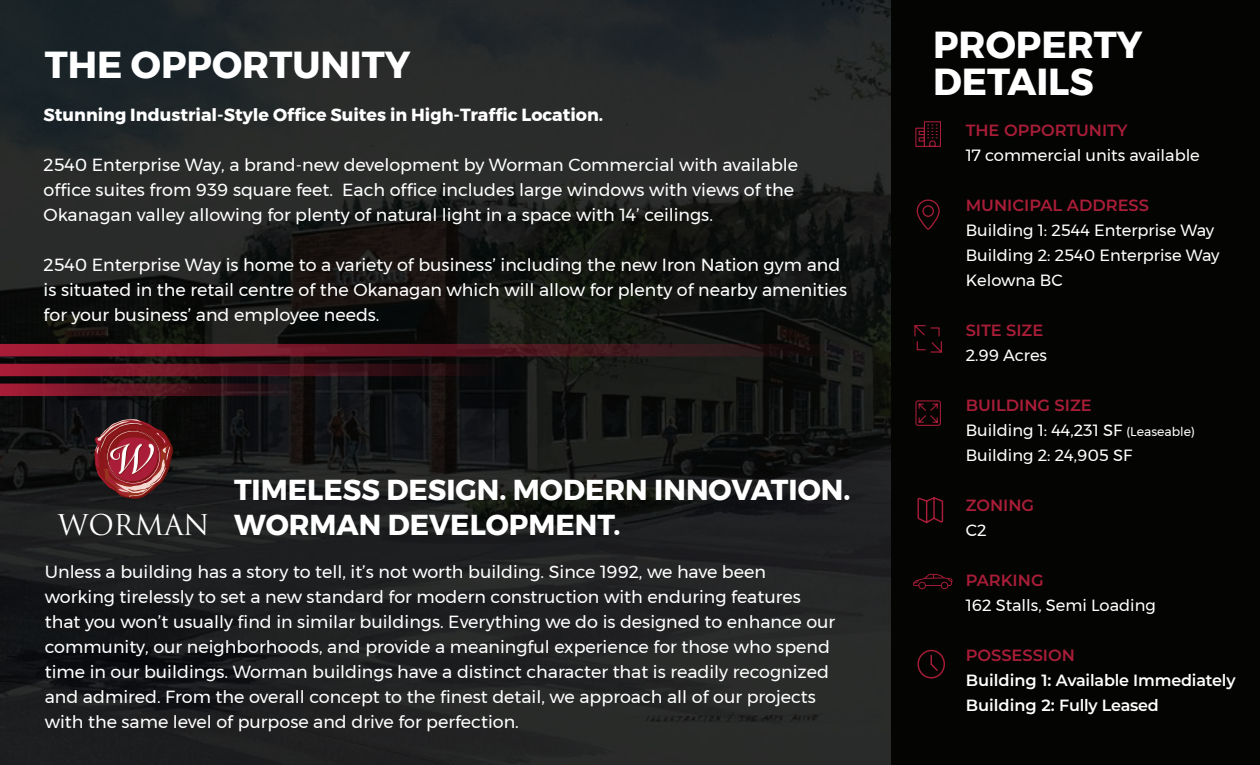
<style>
.page{position:relative;width:1260px;height:765px;background:#040503}
.page>*{position:absolute;margin:0;border:0;box-sizing:border-box;transform-origin:0 0}
.t1{font:700 37.5px/37.5px "Montserrat";color:#fff}
.t2{font:700 28.75px/34.5px "Montserrat";color:#fff}
.t3{font:27.88px "Trajan Pro 3";color:#fff}
.t4{font:17.5px/25px "Montserrat";color:#fff}
.t5{font:700 17.5px "Montserrat";color:#fff}
.t6{font:16.25px/25px "Montserrat";color:#fff}
.t7{font:600 16.25px "Montserrat";color:#aa1d38}
.t8{font:600 16.25px/25px "Montserrat";letter-spacing:-.01em;color:#fff}
.s1{font-weight:600;color:#aa1d38}
.s2{font-size:12.5px}
</style>
<div class="page">
<img style="left:0;top:0;width:891px;height:765px">
<svg style="left:916px;top:199px;width:24px;height:31px"></svg>
<svg style="left:915px;top:121px;width:26px;height:26px"></svg>
<svg style="left:914px;top:325px;width:28px;height:28px"></svg>
<svg style="left:917px;top:497px;width:27px;height:27px"></svg>
<svg style="left:915px;top:400px;width:26px;height:26px"></svg>
<svg style="left:917px;top:649px;width:28px;height:30px"></svg>
<svg style="left:0;top:344px;width:860px;height:12px"></svg>
<svg style="left:0;top:364px;width:506px;height:12px"></svg>
<svg style="left:0;top:384px;width:300px;height:12px"></svg>
<svg style="left:94px;top:418px;width:80px;height:81px"></svg>
<svg style="left:913px;top:574px;width:39px;height:15px"></svg>
<h1 class="t1" style="left:45px;top:46px;width:367px">THE OPPORTUNITY</h1>
<p class="t5" style="left:44px;top:101px;width:561px">Stunning Industrial-Style Office Suites in High-Traffic Location.</p>
<p class="t4" style="left:44px;top:153px;width:756px">2540 Enterprise Way, a brand-new development by Worman Commercial with available office suites from 939 square feet. Each office includes large windows with views of the<br>Okanagan valley allowing for plenty of natural light in a space with 14’ ceilings.</p>
<p class="t4" style="left:44px;top:253px;width:805px">2540 Enterprise Way is home to a variety of business’ including the new Iron Nation gym and is situated in the retail centre of the Okanagan which will allow for plenty of nearby amenities for your business’ and employee needs.</p>
<h3 class="t3" style="left:58px;top:506px;width:153px">WORMAN</h3>
<h2 class="t2" style="left:234px;top:473px;width:618px">TIMELESS DESIGN. MODERN INNOVATION.<br>WORMAN DEVELOPMENT.</h2>
<p class="t4" style="left:45px;top:559px;width:792px">Unless a building has a story to tell, it’s not worth building. Since 1992, we have been working tirelessly to set a new standard for modern construction with enduring features that you won’t usually find in similar buildings. Everything we do is designed to enhance our community, our neighborhoods, and provide a meaningful experience for those who spend time in our buildings. Worman buildings have a distinct character that is readily recognized and admired. From the overall concept to the finest detail, we approach all of our projects with the same level of purpose and drive for perfection.</p>
<h1 class="t1" style="left:933px;top:26px;width:211px">PROPERTY<br>DETAILS</h1>
<p class="t7" style="left:966px;top:118px;width:163px">THE OPPORTUNITY</p>
<p class="t6" style="left:966px;top:142px;width:236px">17 commercial units available</p>
<p class="t7" style="left:966px;top:193px;width:185px">MUNICIPAL ADDRESS</p>
<p class="t6" style="left:966px;top:217px;width:255px">Building 1: 2544 Enterprise Way<br>Building 2: 2540 Enterprise Way<br>Kelowna BC</p>
<p class="t7" style="left:966px;top:318px;width:79px">SITE SIZE</p>
<p class="t6" style="left:966px;top:342px;width:83px">2.99 Acres</p>
<p class="t6" style="left:966px;top:392px;width:231px"><span class="s1">BUILDING SIZE<br></span>Building 1: 44,231 SF <span class="s2">(Leaseable)<br></span>Building 2: 24,905 SF</p>
<p class="t7" style="left:966px;top:493px;width:70px">ZONING</p>
<p class="t6" style="left:966px;top:517px;width:22px">C2</p>
<p class="t7" style="left:966px;top:568px;width:79px">PARKING</p>
<p class="t6" style="left:966px;top:592px;width:192px">162 Stalls, Semi Loading</p>
<p class="t7" style="left:966px;top:643px;width:111px">POSSESSION</p>
<p class="t8" style="left:966px;top:667px;width:271px">Building 1: Available Immediately<br>Building 2: Fully Leased</p>
</div>
